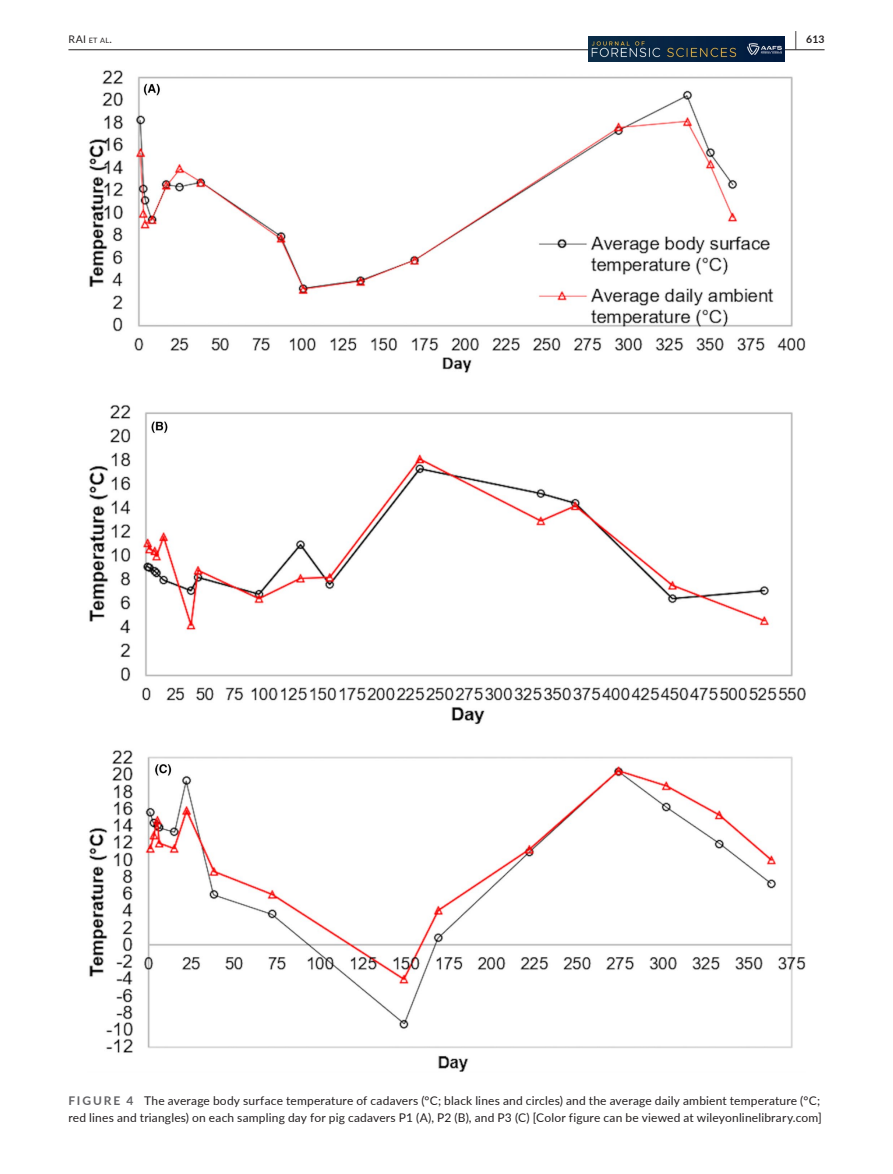
<style>
.page{position:relative;width:893px;height:1174px;background:#fff}
.page>*{position:absolute;margin:0;border:0;box-sizing:border-box;transform-origin:0 0}
.t1{font:12px/16.5px "Lato";letter-spacing:.015em;color:#231f20}
.t2{font:10.5px "Lato";color:#231f20}
.t3{font:700 10.5px "Lato";color:#231f20}
.s1{font-size:7.35px}
.s2{font-size:19.5px}
.s3{font-weight:700;color:#636366}
</style>
<div class="page">
<hr style="left:68px;top:49px;width:756px;height:1px;background:#231f20">
<img style="left:588px;top:36px;width:197px;height:26px">
<img style="left:89px;top:70px;width:717px;height:1002px">
<p class="t2" style="left:68px;top:31px;width:45px">RAI <span class="s1">et al</span>.</p>
<p class="t3" style="left:795px;top:31px;width:31px"><span class="s2">|</span> 613</p>
<p class="t1" style="left:68px;top:1092px;width:755px"><span class="s3">FIGURE 4</span> The average body surface temperature of cadavers (°C; black lines and circles) and the average daily ambient temperature (°C; red lines and triangles) on each sampling day for pig cadavers P1 (A), P2 (B), and P3 (C) [Color figure can be viewed at wileyonlinelibrary.com]</p>
</div>
